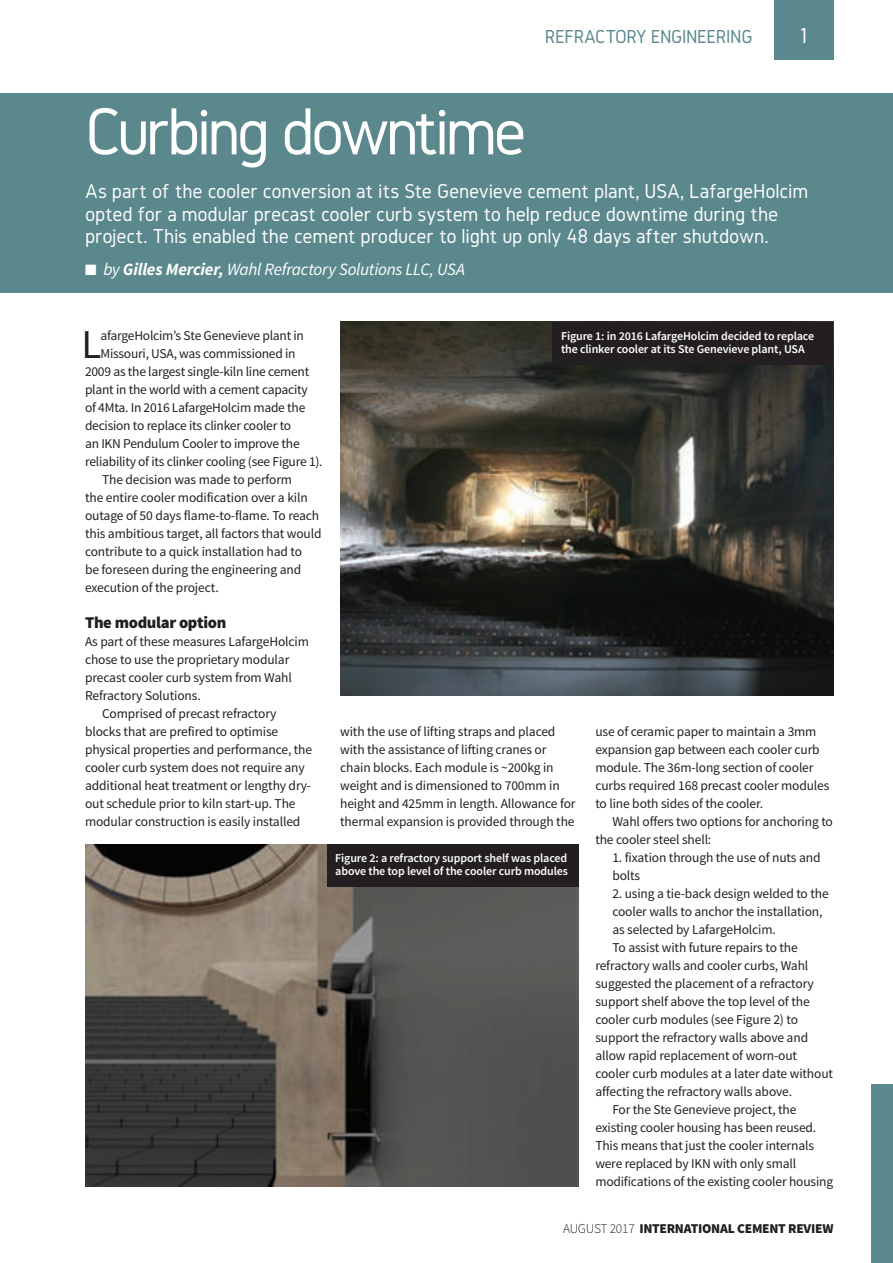
<style>
.page{position:relative;width:893px;height:1263px;background:#fff}
.page>*{position:absolute;margin:0;border:0;box-sizing:border-box;transform-origin:0 0}
.t1{font:69px "Gidole";letter-spacing:-.06em;color:#fff}
.t2{font:40.95px "Source Sans Pro";color:#231f20}
.t3{font:22.5px "Gidole";color:#fff}
.t4{font:21px/22.5px "Gidole";letter-spacing:-.01em;color:#fff}
.t5{font:19.5px "Gidole";letter-spacing:-.02em;color:#5b888c}
.t6{font:italic 17.25px "Source Sans Pro";letter-spacing:-.015em;color:#fff}
.t7{font:900 16.5px "Source Sans Pro";letter-spacing:-.02em;color:#231f20}
.t8{font:13.5px/18px "Source Sans Pro";letter-spacing:-.01em;color:#231f20}
.t9{font:900 13.5px "Source Sans Pro";letter-spacing:-.02em;color:#231f20}
.t10{font:600 12px/13.5px "Source Sans Pro";letter-spacing:-.01em;color:#fff}
.s1{font-weight:700}
.s2{font-weight:300}
</style>
<div class="page">
<div style="left:872px;top:1084px;width:21px;height:179px;background:#5b888c"></div>
<div style="left:0;top:94px;width:893px;height:199px;background:#5b888c"></div>
<div style="left:774px;top:0;width:59px;height:60px;background:#5b888c"></div>
<img style="left:340px;top:322px;width:493px;height:373px">
<div style="left:552px;top:322px;width:281px;height:43px;background:#231f20"></div>
<img style="left:85px;top:844px;width:493px;height:342px">
<div style="left:327px;top:844px;width:251px;height:43px;background:#231f20"></div>
<h3 class="t5" style="left:545px;top:26px;width:209px">REFRACTORY ENGINEERING</h3>
<h3 class="t3" style="left:798px;top:23px;width:13px">1</h3>
<h1 class="t1" style="left:85px;top:93px;width:443px">Curbing downtime</h1>
<p class="t4" style="left:85px;top:180px;width:725px">As part of the cooler conversion at its Ste Genevieve cement plant, USA, LafargeHolcim opted for a modular precast cooler curb system to help reduce downtime during the project. This enabled the cement producer to light up only 48 days after shutdown.</p>
<p class="t6" style="left:85px;top:259px;width:381px">■ by <span class="s1">Gilles Mercier,</span> Wahl Refractory Solutions LLC, USA</p>
<h2 class="t2" style="left:81px;top:319px;width:21px">L</h2>
<p class="t8" style="left:101px;top:327px;width:205px">afargeHolcim’s Ste Genevieve plant in</p>
<p class="t8" style="left:101px;top:345px;width:197px">Missouri, USA, was commissioned in</p>
<p class="t8" style="left:85px;top:363px;width:226px">2009 as the largest single-kiln line cement</p>
<p class="t8" style="left:85px;top:381px;width:224px">plant in the world with a cement capacity</p>
<p class="t8" style="left:85px;top:399px;width:222px">of 4Mta. In 2016 LafargeHolcim made the</p>
<p class="t8" style="left:85px;top:417px;width:208px">decision to replace its clinker cooler to</p>
<p class="t8" style="left:85px;top:435px;width:216px">an IKN Pendulum Cooler to improve the</p>
<p class="t8" style="left:85px;top:453px;width:239px">reliability of its clinker cooling (see Figure 1).</p>
<p class="t8" style="left:102px;top:471px;width:192px">The decision was made to perform</p>
<p class="t8" style="left:85px;top:489px;width:224px">the entire cooler modification over a kiln</p>
<p class="t8" style="left:85px;top:507px;width:236px">outage of 50 days flame-to-flame. To reach</p>
<p class="t8" style="left:85px;top:525px;width:238px">this ambitious target, all factors that would</p>
<p class="t8" style="left:85px;top:543px;width:219px">contribute to a quick installation had to</p>
<p class="t8" style="left:85px;top:561px;width:218px">be foreseen during the engineering and</p>
<p class="t8" style="left:85px;top:579px;width:135px">execution of the project.</p>
<p class="t7" style="left:85px;top:612px;width:143px">The modular option</p>
<p class="t8" style="left:85px;top:633px;width:225px">As part of these measures LafargeHolcim</p>
<p class="t8" style="left:85px;top:651px;width:206px">chose to use the proprietary modular</p>
<p class="t8" style="left:85px;top:669px;width:208px">precast cooler curb system from Wahl</p>
<p class="t8" style="left:85px;top:687px;width:117px">Refractory Solutions.</p>
<p class="t8" style="left:102px;top:705px;width:176px">Comprised of precast refractory</p>
<p class="t8" style="left:85px;top:723px;width:195px">blocks that are prefired to optimise</p>
<p class="t8" style="left:85px;top:741px;width:229px">physical properties and performance, the</p>
<p class="t8" style="left:85px;top:759px;width:221px">cooler curb system does not require any</p>
<p class="t8" style="left:85px;top:777px;width:228px">additional heat treatment or lengthy dry-</p>
<p class="t8" style="left:85px;top:795px;width:212px">out schedule prior to kiln start-up. The</p>
<p class="t8" style="left:85px;top:813px;width:217px">modular construction is easily installed</p>
<p class="t10" style="left:561px;top:329px;width:255px">Figure 1: in 2016 LafargeHolcim decided to replace the clinker cooler at its Ste Genevieve plant, USA</p>
<p class="t8" style="left:340px;top:723px;width:237px">with the use of lifting straps and placed with the assistance of lifting cranes or chain blocks. Each module is ~200kg in weight and is dimensioned to 700mm in height and 425mm in length. Allowance for thermal expansion is provided through the</p>
<p class="t8" style="left:595px;top:723px;width:236px">use of ceramic paper to maintain a 3mm expansion gap between each cooler curb module. The 36m-long section of cooler curbs required 168 precast cooler modules to line both sides of the cooler.</p>
<p class="t8" style="left:595px;top:813px;width:239px;text-indent:17px">Wahl offers two options for anchoring to the cooler steel shell:</p>
<p class="t8" style="left:612px;top:849px;width:210px">1. fixation through the use of nuts and bolts</p>
<p class="t8" style="left:612px;top:885px;width:218px">2. using a tie-back design welded to the</p>
<p class="t8" style="left:612px;top:903px;width:212px">cooler walls to anchor the installation,</p>
<p class="t8" style="left:612px;top:921px;width:165px">as selected by LafargeHolcim.</p>
<p class="t8" style="left:612px;top:939px;width:187px">To assist with future repairs to the</p>
<p class="t8" style="left:595px;top:957px;width:215px">refractory walls and cooler curbs, Wahl</p>
<p class="t8" style="left:595px;top:975px;width:220px">suggested the placement of a refractory</p>
<p class="t8" style="left:595px;top:993px;width:216px">support shelf above the top level of the</p>
<p class="t8" style="left:595px;top:1011px;width:204px">cooler curb modules (see Figure 2) to</p>
<p class="t8" style="left:595px;top:1029px;width:214px">support the refractory walls above and</p>
<p class="t8" style="left:595px;top:1047px;width:203px">allow rapid replacement of worn-out</p>
<p class="t8" style="left:595px;top:1065px;width:239px">cooler curb modules at a later date without</p>
<p class="t8" style="left:595px;top:1083px;width:198px">affecting the refractory walls above.</p>
<p class="t8" style="left:612px;top:1101px;width:186px">For the Ste Genevieve project, the</p>
<p class="t8" style="left:595px;top:1119px;width:222px">existing cooler housing has been reused.</p>
<p class="t8" style="left:595px;top:1137px;width:220px">This means that just the cooler internals</p>
<p class="t8" style="left:595px;top:1155px;width:202px">were replaced by IKN with only small</p>
<p class="t8" style="left:595px;top:1173px;width:239px">modifications of the existing cooler housing</p>
<p class="t10" style="left:335px;top:851px;width:234px">Figure 2: a refractory support shelf was placed above the top level of the cooler curb modules</p>
<p class="t9" style="left:563px;top:1220px;width:272px"><span class="s2">AUGUST 2017</span> INTERNATIONAL CEMENT REVIEW</p>
</div>
